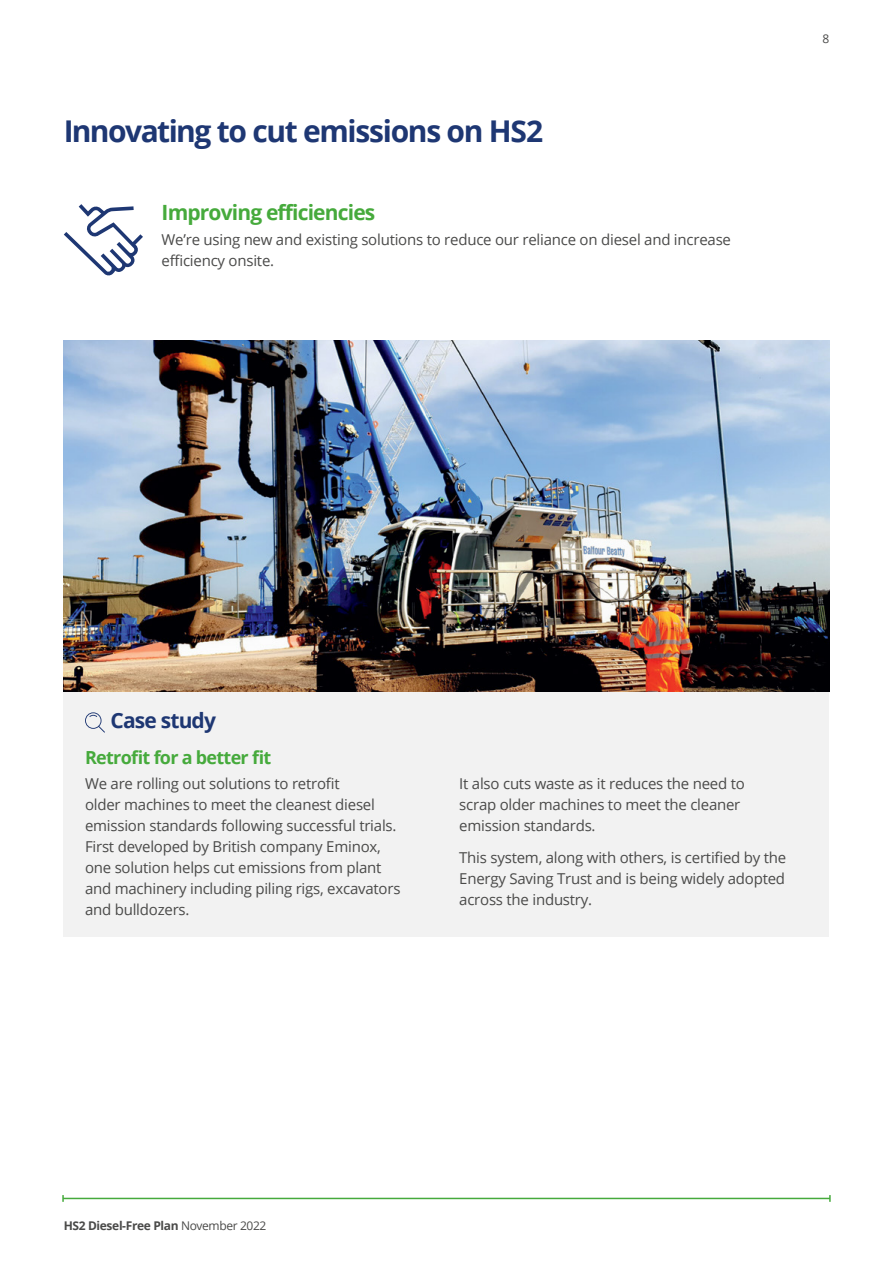
<style>
.page{position:relative;width:893px;height:1263px;background:#fff}
.page>*{position:absolute;margin:0;border:0;box-sizing:border-box;transform-origin:0 0}
.t1{font:700 30px "Open Sans";letter-spacing:-.05em;color:#1e3773}
.t2{font:700 21px "Open Sans";letter-spacing:-.04em;color:#46aa3c}
.t3{font:700 21px "Open Sans";letter-spacing:-.04em;color:#1e3773}
.t4{font:700 18px "Open Sans";letter-spacing:-.04em;color:#46aa3c}
.t5{font:15px/21px "Open Sans";letter-spacing:-.015em;color:#4a4a49}
.t6{font:700 12px "Open Sans";letter-spacing:-.03em;color:#4a4a49}
.t7{font:12px "Open Sans";color:#4a4a49}
.s1{font-weight:400}
</style>
<div class="page">
<hr style="left:63px;top:1198px;width:767px;height:1px;background:#46aa3c">
<svg style="left:62px;top:1195px;width:2px;height:7px"></svg>
<svg style="left:829px;top:1195px;width:2px;height:7px"></svg>
<div style="left:64px;top:691px;width:765px;height:246px;background:#f2f2f2"></div>
<svg style="left:85px;top:712px;width:20px;height:21px"></svg>
<img style="left:64px;top:340px;width:765px;height:351px">
<svg style="left:64px;top:204px;width:79px;height:72px"></svg>
<h1 class="t1" style="left:64px;top:110px;width:481px">Innovating to cut emissions on HS2</h1>
<h2 class="t2" style="left:162px;top:198px;width:215px">Improving efficiencies</h2>
<p class="t5" style="left:162px;top:229px;width:571px">We’re using new and existing solutions to reduce our reliance on diesel and increase efficiency onsite.</p>
<p class="t7" style="left:822px;top:30px;width:8px">8</p>
<h2 class="t3" style="left:111px;top:706px;width:107px">Case study</h2>
<p class="t4" style="left:85px;top:744px;width:188px">Retrofit for a better fit</p>
<p class="t5" style="left:85px;top:772px;width:317px">We are rolling out solutions to retrofit<br>older machines to meet the cleanest diesel emission standards following successful trials.<br>First developed by British company Eminox, one solution helps cut emissions from plant and machinery including piling rigs, excavators and bulldozers.</p>
<p class="t5" style="left:459px;top:772px;width:287px">It also cuts waste as it reduces the need to scrap older machines to meet the cleaner emission standards.</p>
<p class="t5" style="left:459px;top:846px;width:329px;text-align:justify">This system, along with others, is certified by the Energy Saving Trust and is being widely adopted across the industry.</p>
<p class="t6" style="left:64px;top:1217px;width:204px">HS2 Diesel-Free Plan <span class="s1">November 2022</span></p>
</div>
